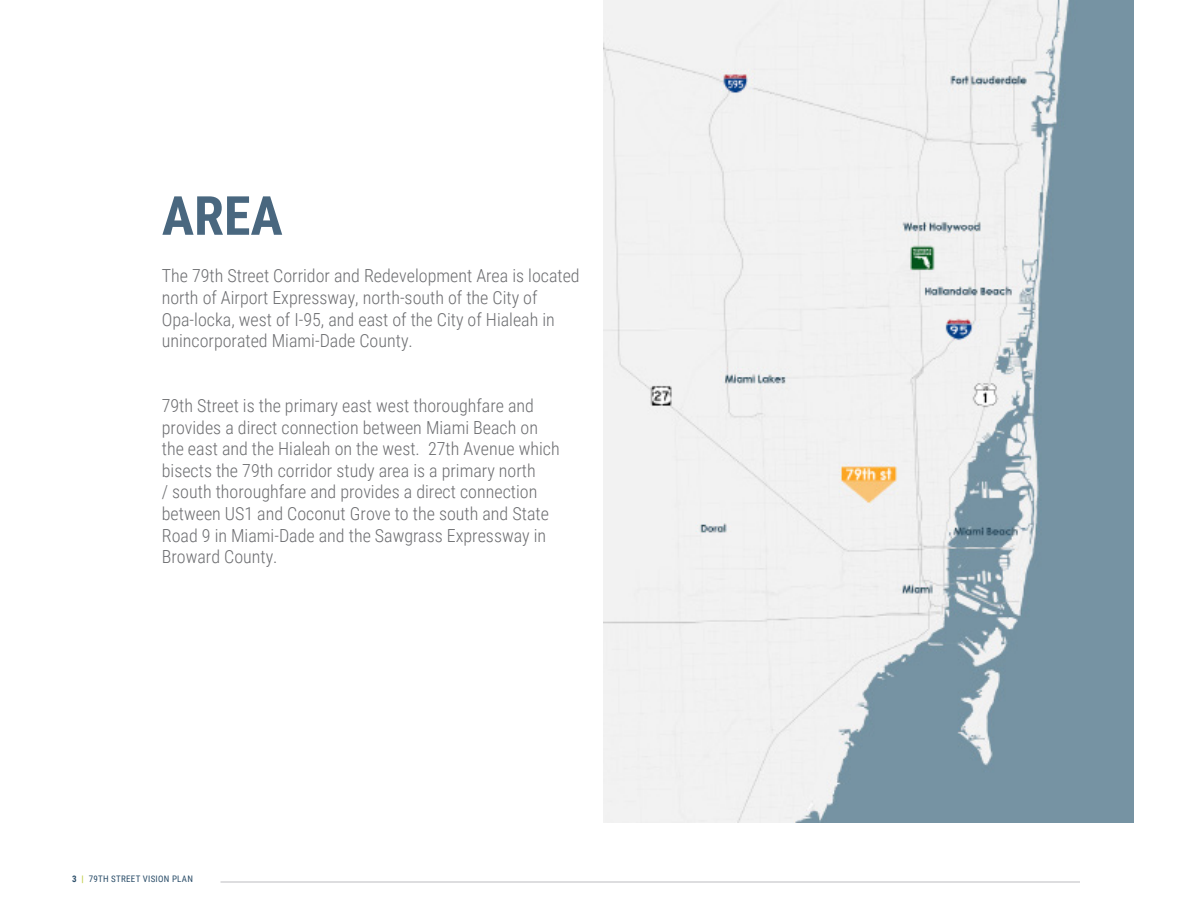
<style>
.page{position:relative;width:1188px;height:918px;background:#fff}
.page>*{position:absolute;margin:0;border:0;box-sizing:border-box;transform-origin:0 0}
.t1{font:700 54px "Roboto Condensed";color:#49677f}
.t2{font:300 18px/21.6px "Roboto Condensed";color:#6c6d70}
.Header_Footer_-_Blac{font:9px "Roboto Condensed";letter-spacing:.03em;color:#294c68}
.s1{font-weight:700}
.s2{font-weight:700;color:#bfcb40}
</style>
<div class="page">
<img style="left:603px;top:0;width:531px;height:823px">
<hr style="left:220px;top:882px;width:860px;height:1px;background:#bcbdc0">
<p class="t1" style="left:162px;top:178px;width:122px">AREA</p>
<p class="t2" style="left:162px;top:264px;width:419px">The 79th Street Corridor and Redevelopment Area is located north of Airport Expressway, north-south of the City of Opa-locka, west of I-95, and east of the City of Hialeah in unincorporated Miami-Dade County.</p>
<p class="t2" style="left:162px;top:394px;width:399px">79th Street is the primary east west thoroughfare and provides a direct connection between Miami Beach on the east and the Hialeah on the west. 27th Avenue which bisects the 79th corridor study area is a primary north<br>/ south thoroughfare and provides a direct connection between US1 and Coconut Grove to the south and State Road 9 in Miami-Dade and the Sawgrass Expressway in Broward County.</p>
<p class="Header_Footer_-_Blac" style="left:72px;top:872px;width:122px"><span class="s1">3</span> <span class="s2">|</span> 79TH STREET VISION PLAN</p>
</div>
